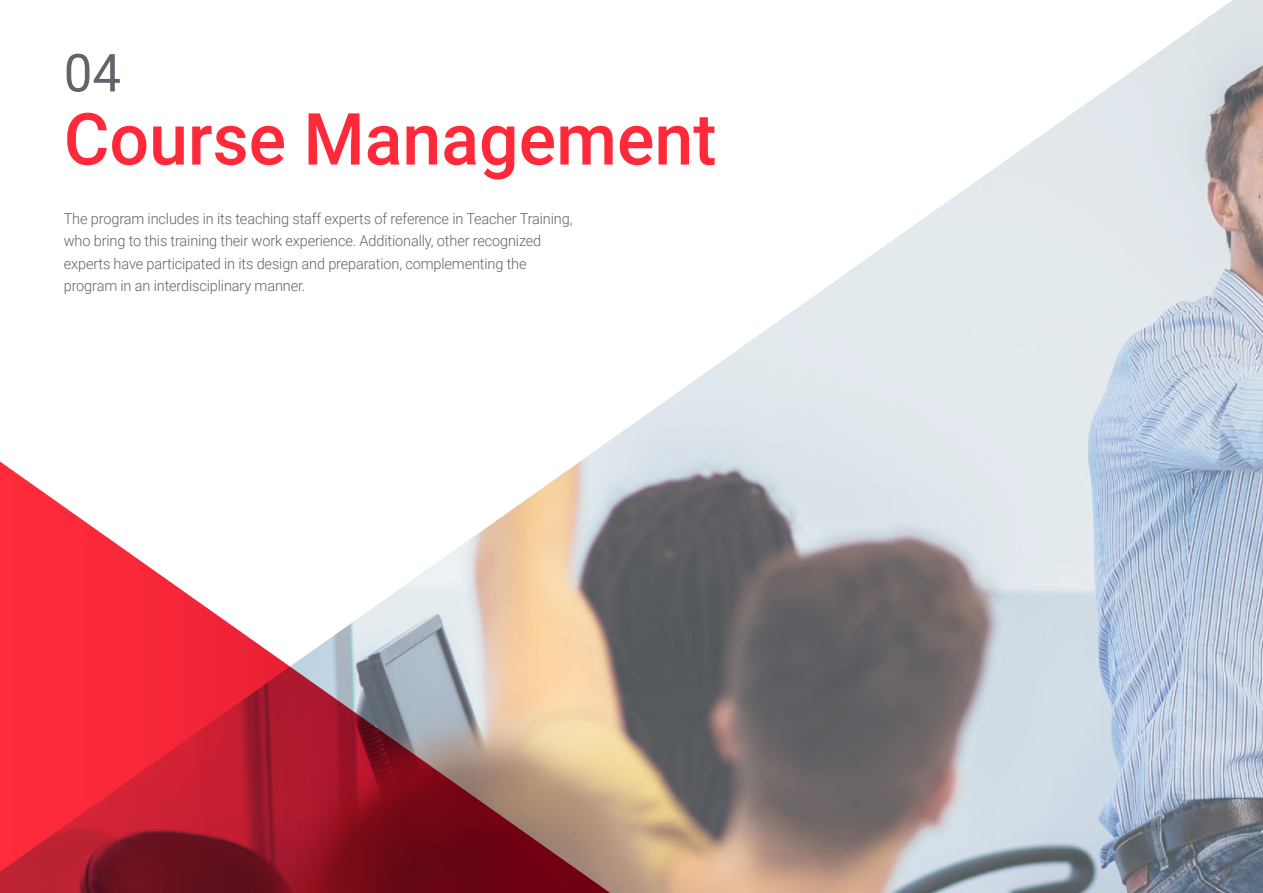
<style>
.page{position:relative;width:1263px;height:893px;background:#fff}
.page>*{position:absolute;margin:0;border:0;box-sizing:border-box;transform-origin:0 0}
.t1{font:500 72px "Roboto";color:#ff293a}
.t2{font:52.5px "Roboto";color:#61646a}
.t3{font:300 15px/22.5px "Roboto";letter-spacing:-.01em;color:#61646a}
</style>
<div class="page">
<img style="left:602px;top:0;width:661px;height:893px">
<svg style="left:0;top:446px;width:640px;height:447px"></svg>
<h2 class="t2" style="left:64px;top:36px;width:59px">04</h2>
<h1 class="t1" style="left:64px;top:89px;width:654px">Course Management</h1>
<p class="t3" style="left:64px;top:207px;width:510px">The program includes in its teaching staff experts of reference in Teacher Training, who bring to this training their work experience. Additionally, other recognized experts have participated in its design and preparation, complementing the program in an interdisciplinary manner.</p>
</div>
